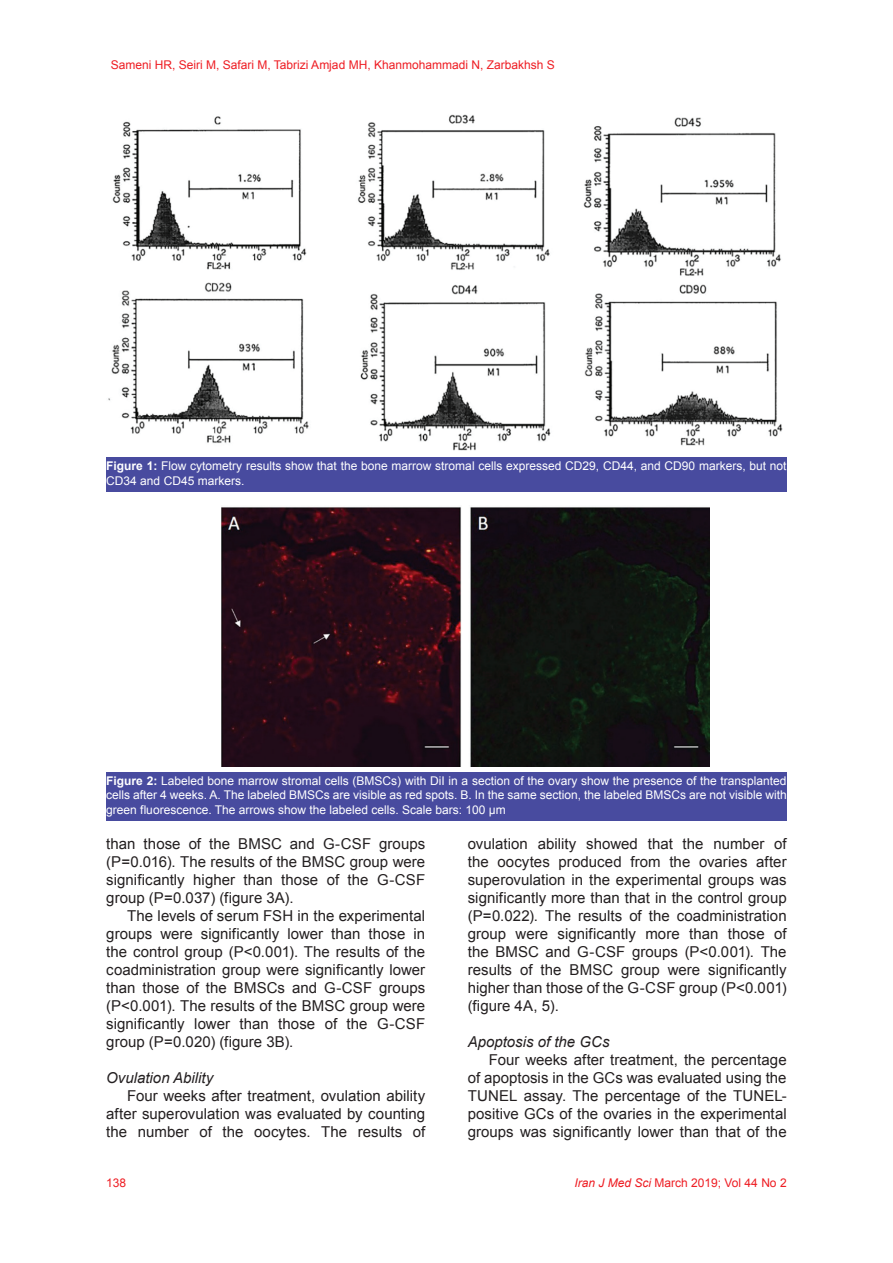
<style>
.page{position:relative;width:893px;height:1263px;background:#fff}
.page>*{position:absolute;margin:0;border:0;box-sizing:border-box;transform-origin:0 0}
.t1{font:15px/18px "Arial";letter-spacing:.005em;color:#231f20;text-align:justify}
.t2{font:italic 15px "Arial";color:#231f20}
.t3{font:12px/14.4px "Arial";color:#fff}
.t4{font:12px "Arial";color:#ee1d23}
.s1{font-weight:700}
.s2{font-style:italic}
</style>
<div class="page">
<img style="left:108px;top:114px;width:675px;height:337px">
<div style="left:106px;top:457px;width:681px;height:34px;background:#484b9f"></div>
<div style="left:106px;top:772px;width:681px;height:48px;background:#484b9f"></div>
<img style="left:221px;top:507px;width:488px;height:259px">
<p class="t4" style="left:111px;top:57px;width:445px">Sameni HR, Seiri M, Safari M, Tabrizi Amjad MH, Khanmohammadi N, Zarbakhsh S</p>
<p class="t3" style="left:106px;top:459px;width:682px"><span class="s1">Figure 1:</span> Flow cytometry results show that the bone marrow stromal cells expressed CD29, CD44, and CD90 markers, but not<br>CD34 and CD45 markers.</p>
<p class="t3" style="left:106px;top:773px;width:682px;text-align:justify"><span class="s1">Figure 2:</span> Labeled bone marrow stromal cells (BMSCs) with DiI in a section of the ovary show the presence of the transplanted cells after 4 weeks. A. The labeled BMSCs are visible as red spots. B. In the same section, the labeled BMSCs are not visible with green fluorescence. The arrows show the labeled cells. Scale bars: 100 µm</p>
<p class="t1" style="left:106px;top:834px;width:320px">than those of the BMSC and G-CSF groups (P=0.016). The results of the BMSC group were significantly higher than those of the G-CSF group (P=0.037) (figure 3A).</p>
<p class="t1" style="left:106px;top:906px;width:320px;text-indent:21px">The levels of serum FSH in the experimental groups were significantly lower than those in the control group (P&lt;0.001). The results of the coadministration group were significantly lower than those of the BMSCs and G-CSF groups (P&lt;0.001). The results of the BMSC group were significantly lower than those of the G-CSF group (P=0.020) (figure 3B).</p>
<p class="t2" style="left:106px;top:1068px;width:108px">Ovulation Ability</p>
<p class="t1" style="left:106px;top:1086px;width:320px;text-indent:21px">Four weeks after treatment, ovulation ability after superovulation was evaluated by counting the number of the oocytes. The results of</p>
<p class="t1" style="left:468px;top:834px;width:320px">ovulation ability showed that the number of the oocytes produced from the ovaries after superovulation in the experimental groups was significantly more than that in the control group (P=0.022). The results of the coadministration group were significantly more than those of the BMSC and G-CSF groups (P&lt;0.001). The results of the BMSC group were significantly higher than those of the G-CSF group (P&lt;0.001) (figure 4A, 5).</p>
<p class="t2" style="left:468px;top:1032px;width:143px">Apoptosis of the GCs</p>
<p class="t1" style="left:468px;top:1050px;width:320px;text-indent:21px">Four weeks after treatment, the percentage of apoptosis in the GCs was evaluated using the TUNEL assay. The percentage of the TUNEL&shy;positive GCs of the ovaries in the experimental groups was significantly lower than that of the</p>
<p class="t4" style="left:106px;top:1175px;width:22px">138</p>
<p class="t4" style="left:575px;top:1175px;width:214px"><span class="s2">Iran J Med Sci</span> March 2019; Vol 44 No 2</p>
</div>
